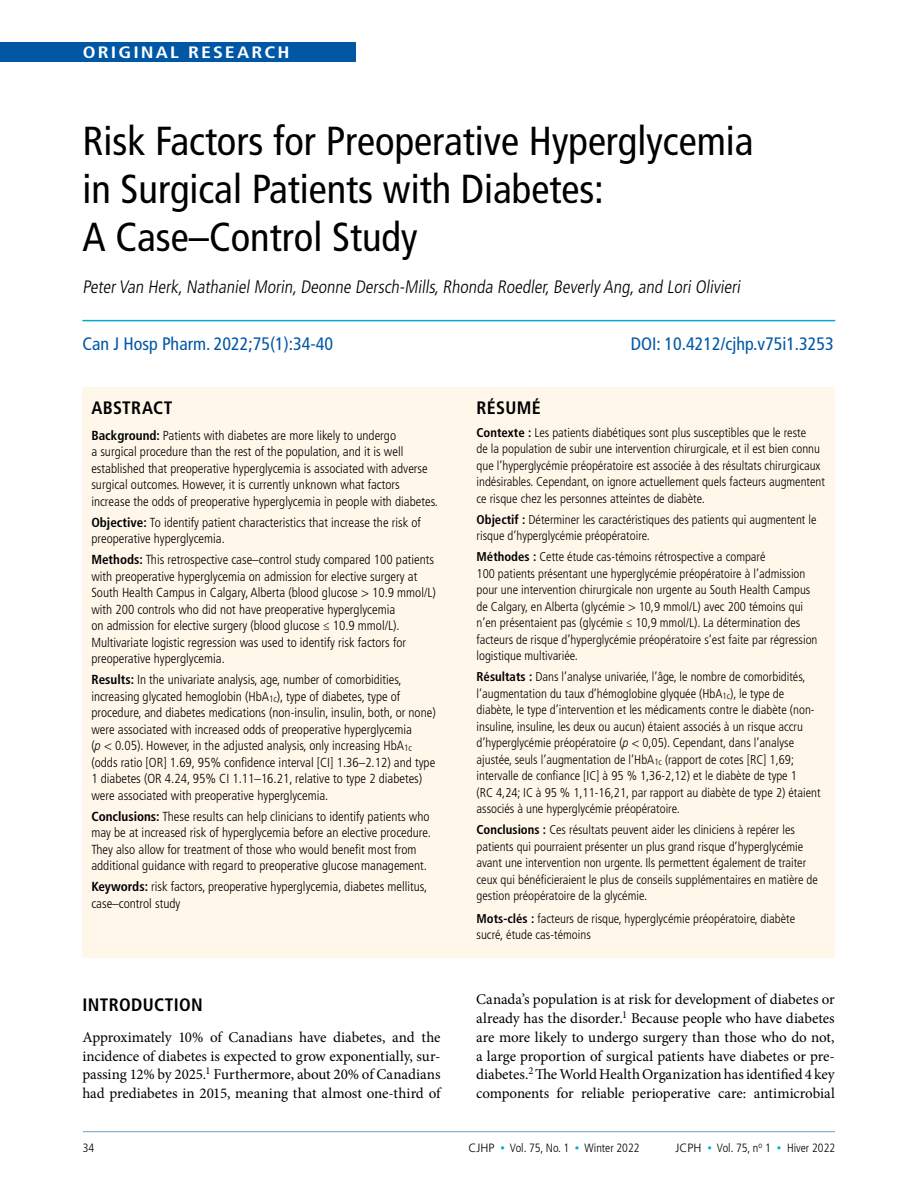
<style>
.page{position:relative;width:918px;height:1188px;background:#fff}
.page>*{position:absolute;margin:0;border:0;box-sizing:border-box;transform-origin:0 0}
.CJHP_Title{font:condensed 40.5px/48px "Frutiger LT Std";color:#000}
.CJHP_Authors{font:300 condensed 18px "Frutiger LT Std";color:#000}
.CJHP_IssueInfo{font:condensed 18px "Frutiger LT Std";color:#0057a5}
.CJHP_H1{font:700 condensed 18px "Frutiger LT Std";letter-spacing:.02em;color:#000}
.t1{font:700 condensed 16.5px "Frutiger LT Std";letter-spacing:.105em;color:#fff;scale:1.2 1}
.CJHP_BodyText{font:15px/18.8px "Minion Pro";letter-spacing:-.005em;color:#000;text-align:justify}
.CJHP_ABSTRACT_WithL{font:300 condensed 13.2px/16.5px "Frutiger LT Std";color:#000}
.CJHP_FR_ABSTRACT_Wi{font:300 condensed 12.75px/16.5px "Frutiger LT Std";color:#000}
.t2{font:300 condensed 12px "Frutiger LT Std";color:#000}
.s1{font-weight:700}
.s2{font-style:italic}
.s3{font-stretch:normal}
.s4{font-size:9px;color:#00acd7}
</style>
<div class="page">
<hr style="left:83px;top:1131px;width:752px;height:1px;background:#0057a5">
<div style="left:0;top:42px;width:356px;height:20px;background:#0057a5"></div>
<div style="left:82px;top:387px;width:753px;height:571px;background:#fff8ea"></div>
<hr style="left:82px;top:320px;width:753px;height:1px;background:#00acd7">
<p class="t1" style="left:83px;top:42px;width:174px">ORIGINAL RESEARCH</p>
<p class="CJHP_Title" style="left:82px;top:117px;width:673px">Risk Factors for Preoperative Hyperglycemia in Surgical Patients with Diabetes:<br>A Case–Control Study</p>
<p class="CJHP_Authors" style="left:82px;top:276px;width:662px">PeterVan Herk,Nathaniel Morin,Deonne Dersch-Mills,Rhonda Roedler,Beverly Ang,and Lori Olivieri</p>
<p class="CJHP_IssueInfo" style="left:82px;top:333px;width:252px">Can J Hosp Pharm. 2022;75(1):34-40</p>
<p class="CJHP_IssueInfo" style="left:631px;top:333px;width:204px">DOI: 10.4212/cjhp.v75i1.3253</p>
<p class="CJHP_H1" style="left:91px;top:397px;width:83px">ABSTRACT</p>
<p class="CJHP_ABSTRACT_WithL" style="left:91px;top:427px;width:348px"><span class="s1">Background:</span> Patients with diabetes are more likely to undergo<br>a surgical procedure than the rest of the population, and it is well established that preoperative hyperglycemia is associated with adverse surgical outcomes. However, it is currently unknown what factors increase the odds of preoperative hyperglycemia in people with diabetes.</p>
<p class="CJHP_ABSTRACT_WithL" style="left:91px;top:514px;width:331px"><span class="s1">Objective:</span> To identify patient characteristics that increase the risk of preoperative hyperglycemia.</p>
<p class="CJHP_ABSTRACT_WithL" style="left:91px;top:551px;width:346px"><span class="s1">Methods:</span> This retrospective case–control study compared 100 patients with preoperative hyperglycemia on admission for elective surgery at South Health Campus in Calgary, Alberta (blood glucose &gt; 10.9 mmol/L) with 200 controls who did not have preoperative hyperglycemia<br>on admission for elective surgery (blood glucose ≤ 10.9 mmol/L).<br>Multivariate logistic regression was used to identify risk factors for preoperative hyperglycemia.</p>
<p class="CJHP_ABSTRACT_WithL" style="left:91px;top:671px;width:346px"><span class="s1">Results:</span> In the univariate analysis, age, number of comorbidities, increasing glycated hemoglobin (HbA<sub>1c</sub>), type of diabetes, type of procedure, and diabetes medications (non-insulin, insulin, both, or none) were associated with increased odds of preoperative hyperglycemia<br>(<span class="s2">p</span> &lt; 0.05). However, in the adjusted analysis, only increasing HbA<sub>1c </sub>(odds ratio [OR] 1.69, 95% confidence interval [CI] 1.36–2.12) and type 1 diabetes (OR 4.24, 95% CI 1.11–16.21, relative to type 2 diabetes) were associated with preoperative hyperglycemia.</p>
<p class="CJHP_ABSTRACT_WithL" style="left:91px;top:808px;width:341px"><span class="s1">Conclusions:</span> These results can help clinicians to identify patients who may be at increased risk of hyperglycemia before an elective procedure.<br>They also allow for treatment of those who would benefit most from additional guidance with regard to preoperative glucose management.</p>
<p class="CJHP_ABSTRACT_WithL" style="left:91px;top:878px;width:337px"><span class="s1">Keywords:</span> risk factors, preoperative hyperglycemia, diabetes mellitus, case–control study</p>
<p class="CJHP_H1" style="left:82px;top:994px;width:122px">INTRODUCTION</p>
<p class="CJHP_BodyText" style="left:82px;top:1028px;width:360px">Approximately 10% of Canadians have diabetes, and the incidence of diabetes is expected to grow exponentially, sur&shy;passing 12% by 2025.<sup>1</sup> Furthermore, about 20% of Canadians had prediabetes in 2015, meaning that almost one-third of</p>
<p class="CJHP_H1" style="left:477px;top:397px;width:66px">RÉSUMÉ</p>
<p class="CJHP_FR_ABSTRACT_Wi" style="left:477px;top:424px;width:350px"><span class="s1">Contexte :</span> Les patients diabétiques sont plus susceptibles que le reste<br>de la population de subir une intervention chirurgicale, et il est bien connu que l’hyperglycémie préopératoire est associée à des résultats chirurgicaux indésirables. Cependant, on ignore actuellement quels facteurs augmentent ce risque chez les personnes atteintes de diabète.</p>
<p class="CJHP_FR_ABSTRACT_Wi" style="left:477px;top:511px;width:342px"><span class="s1">Objectif :</span> Déterminer les caractéristiques des patients qui augmentent le risque d’hyperglycémie préopératoire.</p>
<p class="CJHP_FR_ABSTRACT_Wi" style="left:477px;top:549px;width:342px"><span class="s1">Méthodes :</span> Cette étude cas-témoins rétrospective a comparé<br>100 patients présentant une hyperglycémie préopératoire à l’admission pour une intervention chirurgicale non urgente au South Health Campus de Calgary, en Alberta (glycémie &gt; 10,9 mmol/L) avec 200 témoins qui n’en présentaient pas (glycémie ≤ 10,9 mmol/L). La détermination des facteurs de risque d’hyperglycémie préopératoire s’est faite par régression logistique multivariée.</p>
<p class="CJHP_FR_ABSTRACT_Wi" style="left:477px;top:669px;width:346px"><span class="s1">Résultats :</span> Dans l’analyse univariée, l’âge, le nombre de comorbidités, l’augmentation du taux d’hémoglobine glyquée (HbA<sub>1c</sub>), le type de diabète, le type d’intervention et les médicaments contre le diabète (non&shy;insuline, insuline, les deux ou aucun) étaient associés à un risque accru d’hyperglycémie préopératoire (<span class="s2">p</span> &lt; 0,05). Cependant, dans l’analyse ajustée, seuls l’augmentation de l’HbA<sub>1c</sub> (rapport de cotes [RC] 1,69; intervalle de confiance [IC] à 95 % 1,36-2,12) et le diabète de type 1<br>(RC 4,24; IC à 95 % 1,11-16,21, par rapport au diabète de type 2) étaient associés à une hyperglycémie préopératoire.</p>
<p class="CJHP_FR_ABSTRACT_Wi" style="left:477px;top:822px;width:343px"><span class="s1">Conclusions :</span> Ces résultats peuvent aider les cliniciens à repérer les patients qui pourraient présenter un plus grand risque d’hyperglycémie avant une intervention non urgente. Ils permettent également de traiter ceux qui bénéficieraient le plus de conseils supplémentaires en matière de gestion préopératoire de la glycémie.</p>
<p class="CJHP_FR_ABSTRACT_Wi" style="left:477px;top:910px;width:320px"><span class="s1">Mots-clés :</span> facteurs de risque, hyperglycémie préopératoire, diabète sucré, étude cas-témoins</p>
<p class="CJHP_BodyText" style="left:476px;top:990px;width:360px">Canada’s population is at risk for development of diabetes or already has the disorder.<sup>1</sup> Because people who have diabetes are more likely to undergo surgery than those who do not, a large proportion of surgical patients have diabetes or pre&shy;diabetes.<sup>2</sup> The World Health Organization has identified 4 key components for reliable perioperative care: antimicrobial</p>
<p class="t2" style="left:83px;top:1141px;width:13px">34</p>
<p class="t2" style="left:469px;top:1141px;width:173px"><span class="s3">CJHP</span> <span class="s4">•</span> Vol. 75, No. 1 <span class="s4">•</span> Winter 2022</p>
<p class="t2" style="left:676px;top:1141px;width:161px"><span class="s3">JCPH</span> <span class="s4">•</span> Vol. 75, n<sup>o</sup> 1 <span class="s4">•</span> Hiver 2022</p>
</div>
